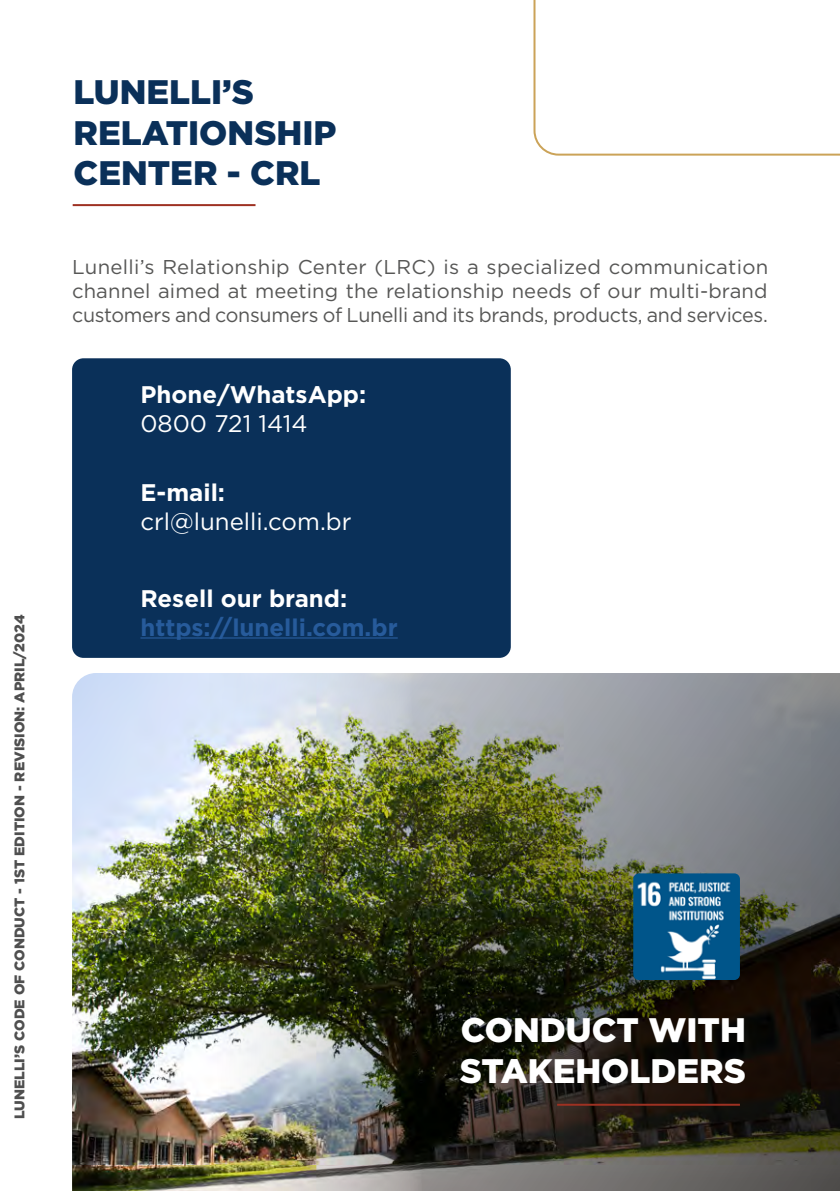
<style>
.page{position:relative;width:840px;height:1191px;background:#fff}
.page>*{position:absolute;margin:0;border:0;box-sizing:border-box;transform-origin:0 0}
.t1{font:900 34px/40.8px "Gotham";color:#0a3059}
.t2{font:900 34px/40.8px "Gotham";color:#fff}
.t3{font:700 24px "Gotham";color:#fff}
.t4{font:24px "Gotham";color:#fff}
.t5{font:700 24px "Gotham";color:#275b9b}
.t6{font:20px/24px "Gotham";letter-spacing:-.015em;color:#575756;text-align:justify}
.t7{font:900 14px "Gotham";color:#4f4f4f}
</style>
<div class="page">
<svg style="left:533px;top:0;width:306px;height:156px"></svg>
<hr style="left:73px;top:204px;width:182px;height:2px;background:#9e3122">
<div style="left:72px;top:358px;width:438px;height:300px;background:#0a3059;border-radius:11px"></div>
<hr style="left:140px;top:637px;width:257px;height:1px;background:#275b9b">
<img style="left:72px;top:673px;width:31px;height:518px">
<img style="left:103px;top:673px;width:736px;height:518px">
<hr style="left:556px;top:1103px;width:183px;height:2px;background:#9e3122">
<img style="left:633px;top:873px;width:106px;height:107px">
<p class="t7" style="left:11px;top:1119px;width:506px;rotate:-90deg">LUNELLI’S CODE OF CONDUCT - 1ST EDITION - REVISION: APRIL/2024</p>
<h1 class="t1" style="left:74px;top:70px;width:264px">LUNELLI’S<br>RELATIONSHIP<br>CENTER - CRL</h1>
<p class="t6" style="left:72px;top:254px;width:697px">Lunelli’s Relationship Center (LRC) is a specialized communication channel aimed at meeting the relationship needs of our multi-brand customers and consumers of Lunelli and its brands, products, and services.</p>
<p class="t3" style="left:140px;top:379px;width:227px">Phone/WhatsApp:</p>
<p class="t4" style="left:140px;top:408px;width:168px">0800 721 1414</p>
<p class="t3" style="left:140px;top:477px;width:86px">E-mail:</p>
<p class="t4" style="left:140px;top:506px;width:212px">crl@lunelli.com.br</p>
<p class="t3" style="left:140px;top:582px;width:208px">Resell our brand:</p>
<p class="t5" style="left:140px;top:611px;width:258px">https://lunelli.com.br</p>
<h1 class="t2" style="left:459px;top:1009px;width:287px">CONDUCT WITH<br>STAKEHOLDERS</h1>
</div>
